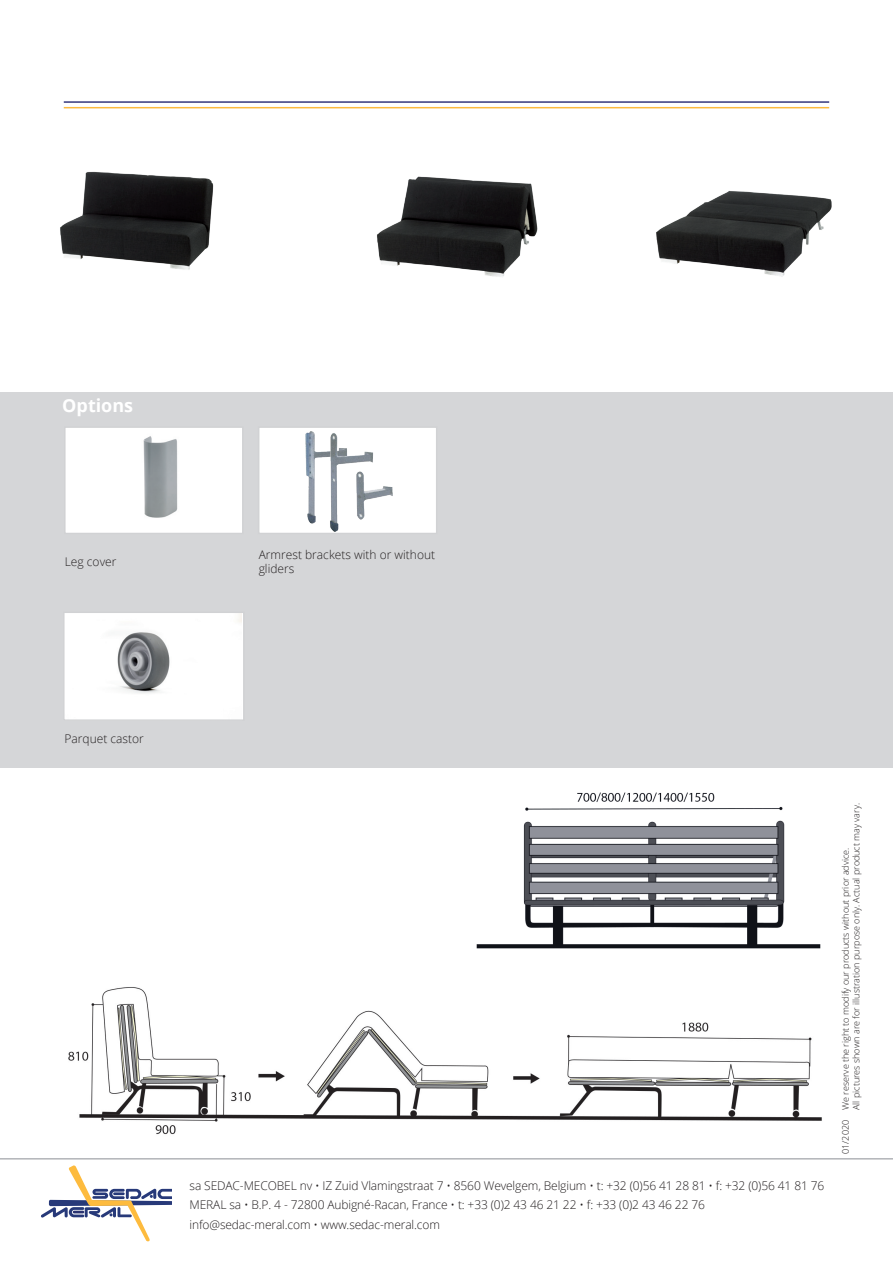
<style>
.page{position:relative;width:893px;height:1263px;background:#fff}
.page>*{position:absolute;margin:0;border:0;box-sizing:border-box;transform-origin:0 0}
.t1{font:700 18px "Open Sans";color:#fff}
.t2{font:300 12px/19.5px "Open Sans";letter-spacing:-.01em;color:#231f20}
.t3{font:300 9px/10.8px "Open Sans";color:#231f20}
</style>
<div class="page">
<hr style="left:64px;top:101px;width:765px;height:2px;background:#34377c">
<hr style="left:64px;top:107px;width:765px;height:1px;background:#fdba3e">
<svg style="left:41px;top:1165px;width:131px;height:77px"></svg>
<hr style="left:0;top:1158px;width:893px;height:1px;background:#b2b4b8">
<div style="left:0;top:392px;width:893px;height:376px;background:#d5d6d8"></div>
<img style="left:68px;top:987px;width:754px;height:148px">
<div style="left:65px;top:427px;width:178px;height:106px;background:#fff"></div>
<img style="left:143px;top:436px;width:35px;height:82px">
<div style="left:64px;top:426px;width:180px;height:108px;border:2px solid #d1d2d4"></div>
<div style="left:259px;top:427px;width:178px;height:106px;background:#fff"></div>
<img style="left:306px;top:431px;width:86px;height:100px">
<div style="left:258px;top:426px;width:179px;height:108px;border:2px solid #d1d2d4"></div>
<img style="left:476px;top:792px;width:345px;height:157px">
<img style="left:66px;top:614px;width:175px;height:104px">
<div style="left:63px;top:611px;width:182px;height:110px;border:2px solid #d1d2d4"></div>
<img style="left:656px;top:191px;width:176px;height:86px">
<img style="left:377px;top:176px;width:161px;height:101px">
<img style="left:60px;top:171px;width:154px;height:99px">
<p class="t1" style="left:62px;top:392px;width:72px">Options</p>
<p class="t2" style="left:65px;top:552px;width:53px">Leg cover</p>
<p class="t2" style="left:259px;top:547px;width:178px;line-height:14.4px">Armrest brackets with or without gliders</p>
<p class="t2" style="left:65px;top:728px;width:81px">Parquet castor</p>
<p class="t2" style="left:190px;top:1175px;width:636px">sa SEDAC-MECOBEL nv • IZ Zuid Vlamingstraat 7 • 8560 Wevelgem, Belgium • t: +32 (0)56 41 28 81 • f: +32 (0)56 41 81 76<br>MERAL sa • B.P. 4 - 72800 Aubigné-Racan, France • t: +33 (0)2 43 46 21 22 • f: +33 (0)2 43 46 22 76 info@sedac-meral.com • www.sedac-meral.com</p>
<p class="t3" style="left:840px;top:1110px;width:308px;text-indent:-44px;rotate:-90deg">01/2020 We reserve the right to modify our products without prior advice.<br>All pictures shown are for illustration purpose only. Actual product may vary.</p>
</div>
